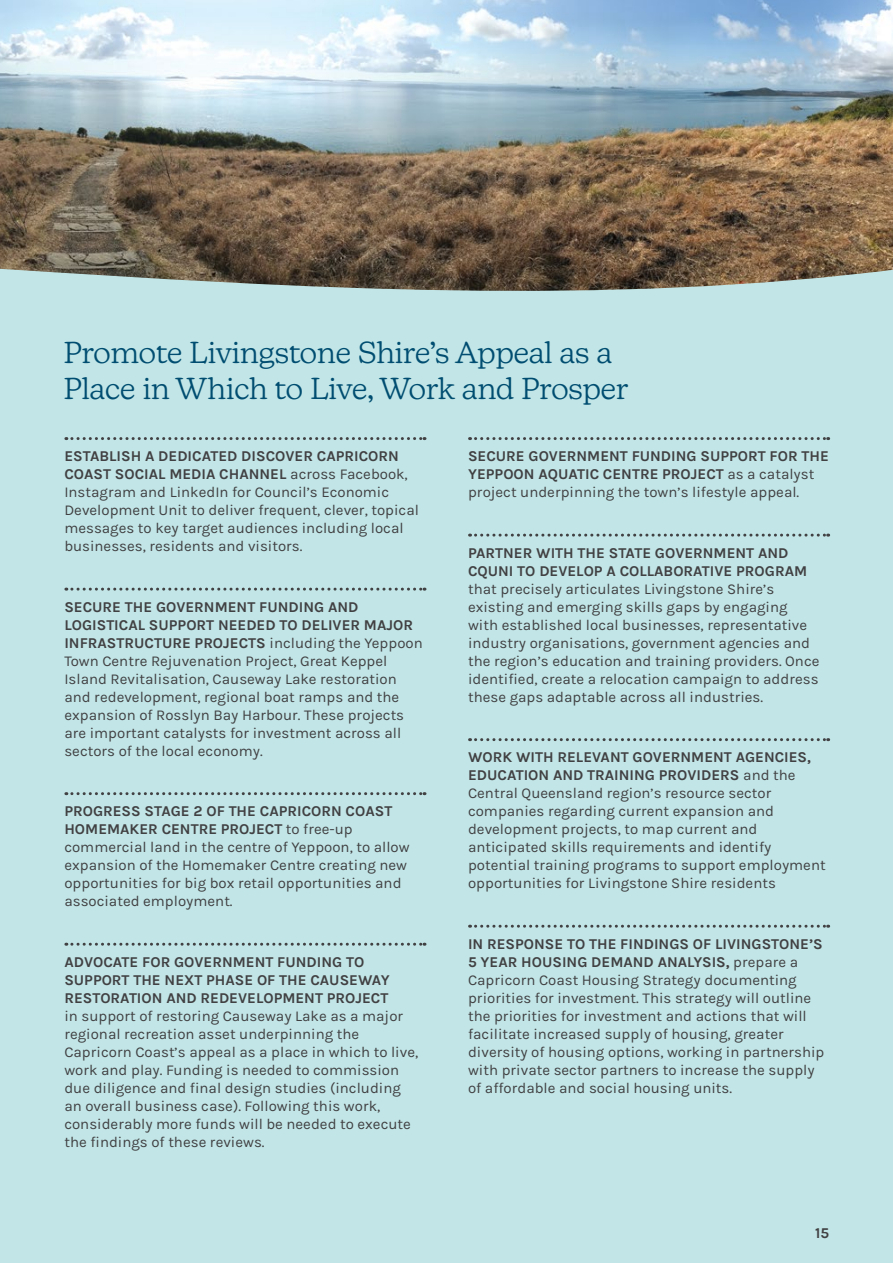
<style>
.page{position:relative;width:893px;height:1263px;background:#fff}
.page>*{position:absolute;margin:0;border:0;box-sizing:border-box;transform-origin:0 0}
.t1{font:300 30px/36px "New Kansas";color:#004d71}
.t2{font:15px/18px "Karla";color:#414042}
.t3{font:700 15px/18px "Karla";color:#414042}
.s1{font-weight:700}
.s2{font-weight:400}
</style>
<div class="page">
<img style="left:0;top:0;width:893px;height:231px">
<div style="left:0;top:313px;width:893px;height:950px;background:#c2e6e7"></div>
<svg style="left:66px;top:437px;width:359px;height:3px"></svg>
<svg style="left:66px;top:588px;width:359px;height:3px"></svg>
<svg style="left:66px;top:792px;width:359px;height:3px"></svg>
<svg style="left:66px;top:943px;width:359px;height:3px"></svg>
<svg style="left:470px;top:437px;width:359px;height:3px"></svg>
<svg style="left:470px;top:534px;width:359px;height:3px"></svg>
<svg style="left:470px;top:738px;width:359px;height:3px"></svg>
<svg style="left:470px;top:925px;width:359px;height:3px"></svg>
<svg style="left:0;top:231px;width:893px;height:82px;background:#85867a"></svg>
<h1 class="t1" style="left:64px;top:335px;width:566px">Promote Livingstone Shire’s Appeal as a<br>Place in Which to Live, Work and Prosper</h1>
<p class="t2" style="left:64px;top:448px;width:356px"><span class="s1">ESTABLISH A DEDICATED DISCOVER CAPRICORN COAST SOCIAL MEDIA CHANNEL</span> across Facebook, Instagram and LinkedIn for Council’s Economic Development Unit to deliver frequent, clever, topical messages to key target audiences including local businesses, residents and visitors.</p>
<p class="t2" style="left:64px;top:598px;width:360px"><span class="s1">SECURE THE GOVERNMENT FUNDING AND LOGISTICAL SUPPORT NEEDED TO DELIVER MAJOR INFRASTRUCTURE PROJECTS</span> including the Yeppoon Town Centre Rejuvenation Project, Great Keppel Island Revitalisation, Causeway Lake restoration and redevelopment, regional boat ramps and the expansion of Rosslyn Bay Harbour. These projects are important catalysts for investment across all sectors of the local economy.</p>
<p class="t2" style="left:64px;top:803px;width:347px"><span class="s1">PROGRESS STAGE 2 OF THE CAPRICORN COAST HOMEMAKER CENTRE PROJECT</span> to free-up commercial land in the centre of Yeppoon, to allow expansion of the Homemaker Centre creating new opportunities for big box retail opportunities and associated employment.</p>
<p class="t3" style="left:64px;top:953px;width:327px">ADVOCATE FOR GOVERNMENT FUNDING TO<br>SUPPORT THE NEXT PHASE OF THE CAUSEWAY<br>RESTORATION AND REDEVELOPMENT PROJECT</p>
<p class="t2" style="left:64px;top:1007px;width:355px">in support of restoring Causeway Lake as a major regional recreation asset underpinning the Capricorn Coast’s appeal as a place in which to live, work and play. Funding is needed to commission due diligence and final design studies (including an overall business case). Following this work, considerably more funds will be needed to execute the findings of these reviews.</p>
<p class="t3" style="left:468px;top:447px;width:362px">SECURE GOVERNMENT FUNDING SUPPORT FOR THE<br>YEPPOON AQUATIC CENTRE PROJECT <span class="s2">as a catalyst project underpinning the town’s lifestyle appeal.</span></p>
<p class="t3" style="left:468px;top:544px;width:341px">PARTNER WITH THE STATE GOVERNMENT AND<br>CQUNI TO DEVELOP A COLLABORATIVE PROGRAM</p>
<p class="t2" style="left:468px;top:580px;width:353px">that precisely articulates Livingstone Shire’s existing and emerging skills gaps by engaging with established local businesses, representative industry organisations, government agencies and the region’s education and training providers. Once identified, create a relocation campaign to address these gaps adaptable across all industries.</p>
<p class="t2" style="left:468px;top:749px;width:359px"><span class="s1">WORK WITH RELEVANT GOVERNMENT AGENCIES, EDUCATION AND TRAINING PROVIDERS</span> and the Central Queensland region’s resource sector companies regarding current expansion and development projects, to map current and anticipated skills requirements and identify potential training programs to support employment opportunities for Livingstone Shire residents</p>
<p class="t2" style="left:468px;top:935px;width:358px"><span class="s1">IN RESPONSE TO THE FINDINGS OF LIVINGSTONE’S 5 YEAR HOUSING DEMAND ANALYSIS,</span> prepare a Capricorn Coast Housing Strategy documenting priorities for investment. This strategy will outline the priorities for investment and actions that will facilitate increased supply of housing, greater diversity of housing options, working in partnership with private sector partners to increase the supply of affordable and social housing units.</p>
<p class="t3" style="left:815px;top:1224px;width:16px">15</p>
</div>
